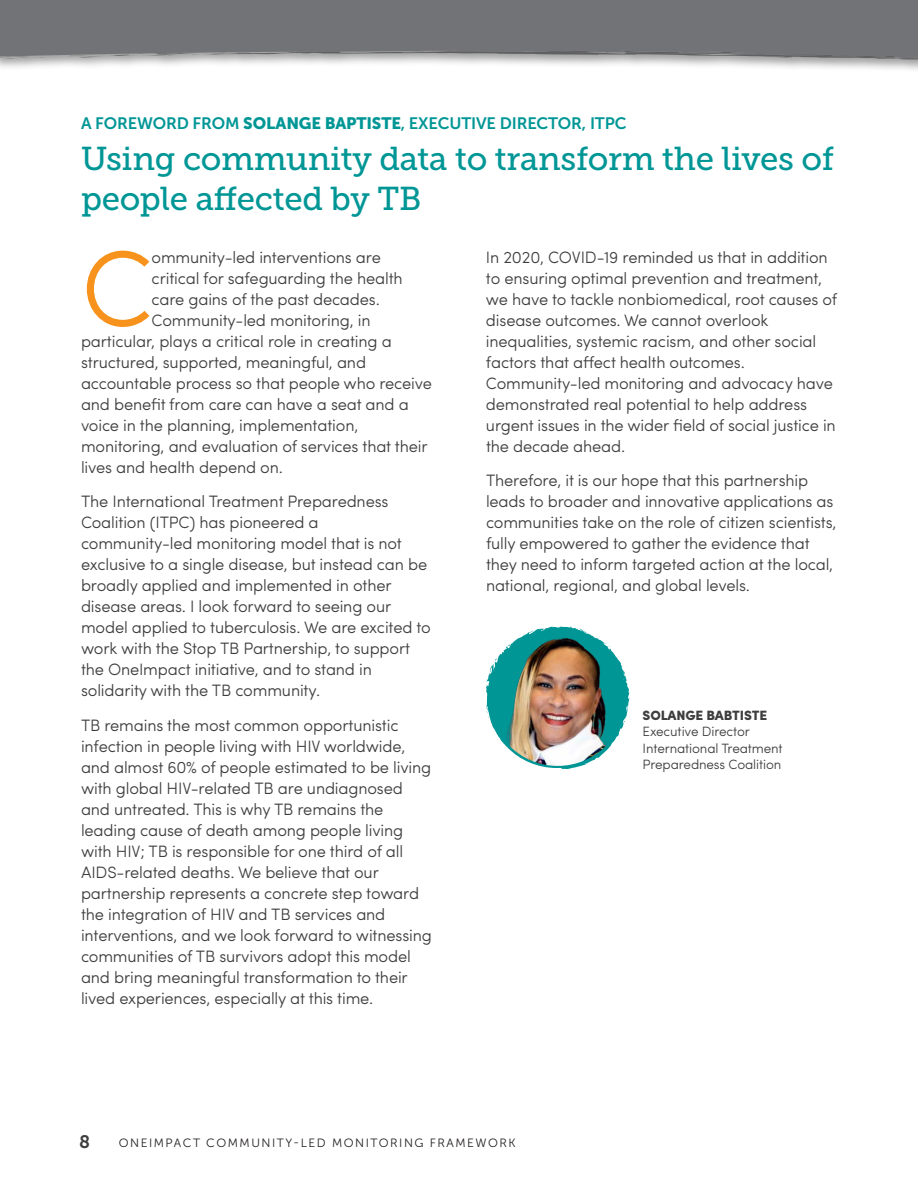
<style>
.page{position:relative;width:918px;height:1188px;background:#fff}
.page>*{position:absolute;margin:0;border:0;box-sizing:border-box;transform-origin:0 0}
.drop_cap_text{font:300 108px "Sofia Pro";color:#f7931d}
.new_head_2{font:33px/40.5px "Museo Slab 500";letter-spacing:-.01em;color:#009696}
.t1{font:18px "Museo Sans 700";color:#3e3e3f}
.text{font:300 16.5px/21px "Sofia Pro";letter-spacing:-.01em;color:#3e3e3f}
.drop_cap_text-2{font:300 16.5px "Sofia Pro";letter-spacing:-.01em;color:#3e3e3f}
.text-2{font:16.5px "Museo Sans 700";letter-spacing:-.01em;color:#009696}
.def_2{font:300 13.5px/16.5px "Sofia Pro";letter-spacing:-.01em;color:#3e3e3f}
.t2{font:12px "Museo Sans 300";letter-spacing:.125em;color:#231f20}
.s1{font-family:"Museo Sans 900"}
.s2{font-weight:900}
</style>
<div class="page">
<div style="left:0;top:0;width:918px;height:73px;background:#3e3e3f;opacity:.5"></div>
<svg style="left:0;top:58px;width:59px;height:1px"></svg>
<div style="left:0;top:0;width:918px;height:58px;background:#727376"></div>
<svg style="left:67px;top:50px;width:851px;height:10px"></svg>
<svg style="left:486px;top:626px;width:144px;height:143px"></svg>
<img style="left:490px;top:630px;width:136px;height:136px;border-radius:68px">
<p class="text-2" style="left:81px;top:114px;width:547px">A FOREWORD FROM <span class="s1">SOLANGE BAPTISTE</span>, EXECUTIVE DIRECTOR, ITPC</p>
<p class="new_head_2" style="left:81px;top:138px;width:755px">Using community data to transform the lives of people affected by TB</p>
<p class="drop_cap_text" style="left:81px;top:209px;width:73px">C</p>
<p class="drop_cap_text-2" style="left:152px;top:245px;width:231px">ommunity-led interventions are</p>
<p class="text" style="left:486px;top:246px;width:353px">In 2020, COVID-19 reminded us that in addition to ensuring optimal prevention and treatment, we have to tackle nonbiomedical, root causes of disease outcomes. We cannot overlook inequalities, systemic racism, and other social factors that affect health outcomes.<br>Community-led monitoring and advocacy have demonstrated real potential to help address urgent issues in the wider field of social justice in the decade ahead.</p>
<p class="text" style="left:486px;top:469px;width:352px">Therefore, it is our hope that this partnership leads to broader and innovative applications as communities take on the role of citizen scientists, fully empowered to gather the evidence that they need to inform targeted action at the local, national, regional, and global levels.</p>
<p class="drop_cap_text-2" style="left:152px;top:266px;width:253px">critical for safeguarding the health</p>
<p class="drop_cap_text-2" style="left:152px;top:287px;width:230px">care gains of the past decades.</p>
<p class="drop_cap_text-2" style="left:152px;top:308px;width:221px">Community-led monitoring, in</p>
<p class="drop_cap_text-2" style="left:81px;top:329px;width:312px">particular, plays a critical role in creating a</p>
<p class="drop_cap_text-2" style="left:81px;top:350px;width:287px">structured, supported, meaningful, and</p>
<p class="drop_cap_text-2" style="left:81px;top:371px;width:352px">accountable process so that people who receive</p>
<p class="drop_cap_text-2" style="left:81px;top:392px;width:329px">and benefit from care can have a seat and a</p>
<p class="drop_cap_text-2" style="left:81px;top:413px;width:279px">voice in the planning, implementation,</p>
<p class="drop_cap_text-2" style="left:81px;top:434px;width:348px">monitoring, and evaluation of services that their</p>
<p class="drop_cap_text-2" style="left:81px;top:455px;width:204px">lives and health depend on.</p>
<p class="text" style="left:81px;top:490px;width:351px">The International Treatment Preparedness Coalition (ITPC) has pioneered a community-led monitoring model that is not exclusive to a single disease, but instead can be broadly applied and implemented in other disease areas. I look forward to seeing our model applied to tuberculosis. We are excited to work with the Stop TB Partnership, to support the OneImpact initiative, and to stand in solidarity with the TB community.</p>
<p class="text" style="left:81px;top:714px;width:353px">TB remains the most common opportunistic infection in people living with HIV worldwide, and almost 60% of people estimated to be living with global HIV-related TB are undiagnosed and untreated. This is why TB remains the leading cause of death among people living with HIV; TB is responsible for one third of all AIDS-related deaths. We believe that our partnership represents a concrete step toward the integration of HIV and TB services and interventions, and we look forward to witnessing communities of TB survivors adopt this model and bring meaningful transformation to their lived experiences, especially at this time.</p>
<p class="def_2" style="left:643px;top:706px;width:126px"><span class="s2">SOLANGE BABTISTE<br></span>Executive Director</p>
<p class="def_2" style="left:643px;top:739px;width:142px">International Treatment<br>Preparedness Coalition</p>
<p class="t1" style="left:79px;top:1131px;width:12px">8</p>
<p class="t2" style="left:119px;top:1136px;width:399px">ONEIMPACT COMMUNITY-LED MONITORING FRAMEWORK</p>
</div>
